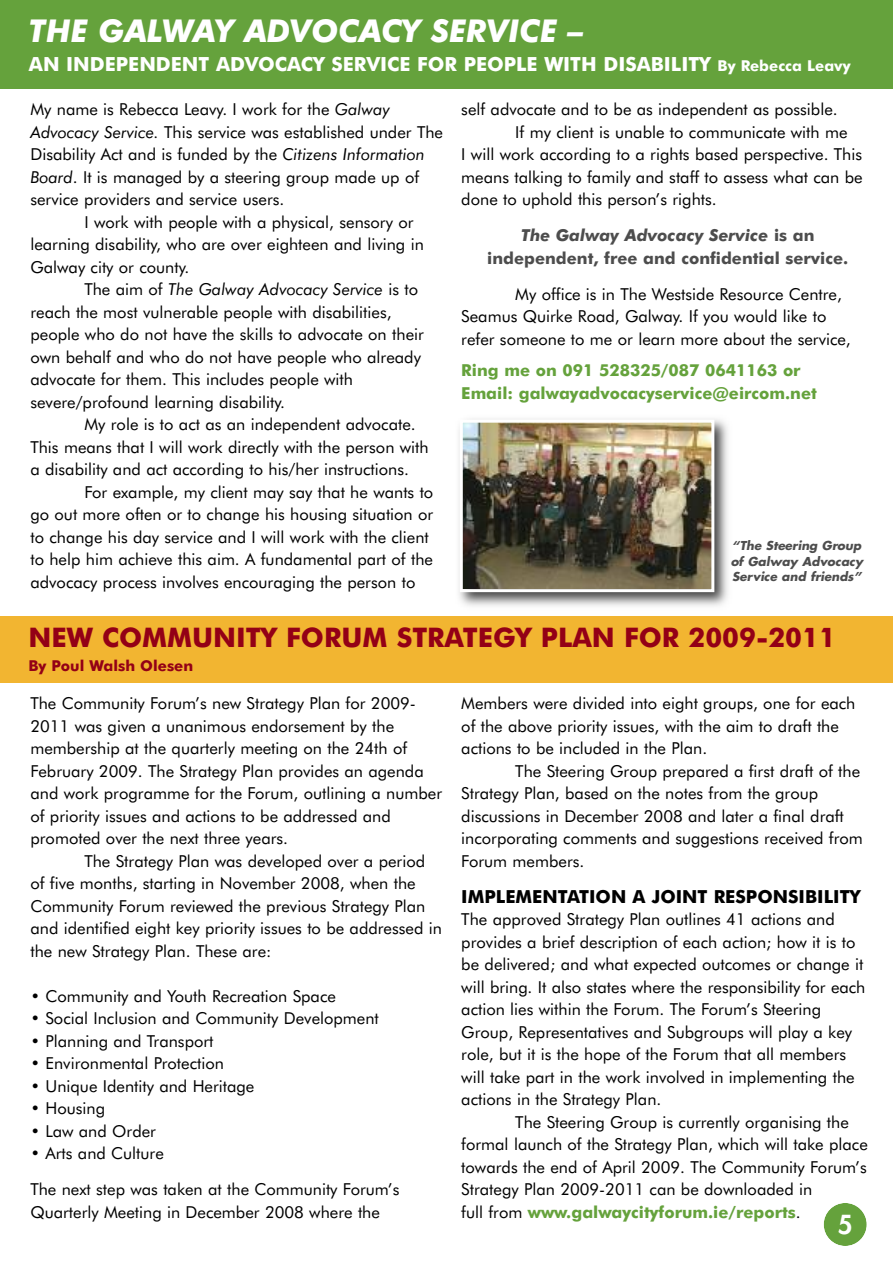
<style>
.page{position:relative;width:893px;height:1263px;background:#fff}
.page>*{position:absolute;margin:0;border:0;box-sizing:border-box;transform-origin:0 0}
.t1{font:italic 700 31.5px "Futura BT";color:#fff}
.t2{font:700 27px "Futura BT";color:#930016}
.t3{font:800 25.5px "Futura";color:#fff}
.t4{font:700 19.5px "Futura BT";color:#fff}
.t5{font:700 18px "Futura BT";color:#000}
.t6{font:16.5px/22.5px "Futura BT";color:#000}
.t7{font:700 16.5px/22.5px "Futura BT";color:#65a23c}
.t8{font:700 16.5px/22.5px "Futura BT";color:#4d4d4d;text-align:center}
.t9{font:italic 16.5px "Futura BT";color:#000}
.t10{font:700 15px "Futura BT";color:#930016}
.t11{font:italic 700 12px/15.6px "Futura";color:#4d4d4d}
.s1{font-size:15px}
.s2{font-style:italic}
.s3{font-style:normal}
.s4{font-weight:700;color:#65a23c}
</style>
<div class="page">
<div style="left:0;top:0;width:893px;height:89px;background:#65a23c"></div>
<div style="left:0;top:616px;width:893px;height:66px;background:#f2b531"></div>
<div style="left:824px;top:1203px;width:43px;height:43px;background:#65a23c;border-radius:50%"></div>
<div style="left:823px;top:1202px;width:44px;height:45px;border:2px solid #fff;border-radius:50%"></div>
<img style="left:459px;top:419px;width:269px;height:187px">
<img style="left:464px;top:424px;width:246px;height:164px">
<div style="left:460px;top:420px;width:254px;height:172px;border:3px solid #fff"></div>
<h1 class="t1" style="left:29px;top:18px;width:556px">THE GALWAY ADVOCACY SERVICE –</h1>
<p class="t4" style="left:29px;top:56px;width:823px">AN INDEPENDENT ADVOCACY SERVICE FOR PEOPLE WITH DISABILITY <span class="s1">By Rebecca Leavy</span></p>
<p class="t6" style="left:30px;top:99px;width:361px">My name is Rebecca Leavy. I work for the <span class="s2">Galway</span></p>
<p class="t6" style="left:30px;top:122px;width:414px"><span class="s2">Advocacy Service.</span> This service was established under The</p>
<p class="t6" style="left:30px;top:144px;width:396px">Disability Act and is funded by the <span class="s2">Citizens Information</span></p>
<p class="t6" style="left:30px;top:167px;width:390px"><span class="s2">Board</span>. It is managed by a steering group made up of</p>
<p class="t6" style="left:30px;top:189px;width:255px">service providers and service users.</p>
<p class="t6" style="left:84px;top:212px;width:331px">I work with people with a physical, sensory or</p>
<p class="t6" style="left:30px;top:234px;width:395px">learning disability, who are over eighteen and living in</p>
<p class="t6" style="left:30px;top:257px;width:161px">Galway city or county.</p>
<p class="t9" style="left:84px;top:283px;width:335px"><span class="s3">The aim of</span> The Galway Advocacy Service <span class="s3">is to</span></p>
<p class="t6" style="left:30px;top:302px;width:363px">reach the most vulnerable people with disabilities,</p>
<p class="t6" style="left:30px;top:324px;width:395px">people who do not have the skills to advocate on their</p>
<p class="t6" style="left:30px;top:347px;width:392px">own behalf and who do not have people who already</p>
<p class="t6" style="left:30px;top:369px;width:324px">advocate for them. This includes people with</p>
<p class="t6" style="left:30px;top:392px;width:256px">severe/profound learning disability.</p>
<p class="t6" style="left:84px;top:414px;width:333px">My role is to act as an independent advocate.</p>
<p class="t6" style="left:30px;top:437px;width:400px">This means that I will work directly with the person with</p>
<p class="t6" style="left:30px;top:459px;width:380px">a disability and act according to his/her instructions.</p>
<p class="t6" style="left:84px;top:482px;width:350px">For example, my client may say that he wants to</p>
<p class="t6" style="left:30px;top:504px;width:404px">go out more often or to change his housing situation or</p>
<p class="t6" style="left:30px;top:527px;width:400px">to change his day service and I will work with the client</p>
<p class="t6" style="left:30px;top:549px;width:404px">to help him achieve this aim. A fundamental part of the</p>
<p class="t6" style="left:30px;top:572px;width:386px">advocacy process involves encouraging the person to</p>
<p class="t6" style="left:461px;top:99px;width:378px">self advocate and to be as independent as possible.</p>
<p class="t6" style="left:515px;top:122px;width:334px">If my client is unable to communicate with me</p>
<p class="t6" style="left:461px;top:144px;width:402px">I will work according to a rights based perspective. This</p>
<p class="t6" style="left:461px;top:167px;width:403px">means talking to family and staff to assess what can be</p>
<p class="t6" style="left:461px;top:189px;width:257px">done to uphold this person’s rights.</p>
<p class="t8" style="left:487px;top:225px;width:362px"><span class="s2">The Galway Advocacy Service</span> is an independent, free and confidential service.</p>
<p class="t6" style="left:461px;top:284px;width:391px;text-indent:54px">My office is in The Westside Resource Centre,<br>Seamus Quirke Road, Galway. If you would like to refer someone to me or learn more about the service,</p>
<p class="t7" style="left:461px;top:360px;width:357px">Ring me on 091 528325/087 0641163 or<br>Email: galwayadvocacyservice@eircom.net</p>
<p class="t11" style="left:731px;top:539px;width:134px">“The Steering Group of Galway Advocacy<br>Service and friends”</p>
<h2 class="t2" style="left:28px;top:627px;width:809px">NEW COMMUNITY FORUM STRATEGY PLAN FOR 2009-2011</h2>
<p class="t10" style="left:28px;top:660px;width:166px">By Poul Walsh Olesen</p>
<p class="t6" style="left:30px;top:693px;width:413px">The Community Forum’s new Strategy Plan for 2009- 2011 was given a unanimous endorsement by the membership at the quarterly meeting on the 24th of February 2009. The Strategy Plan provides an agenda and work programme for the Forum, outlining a number of priority issues and actions to be addressed and promoted over the next three years.</p>
<p class="t6" style="left:30px;top:851px;width:413px;text-indent:54px">The Strategy Plan was developed over a period of five months, starting in November 2008, when the Community Forum reviewed the previous Strategy Plan and identified eight key priority issues to be addressed in the new Strategy Plan. These are:</p>
<p class="t6" style="left:30px;top:986px;width:307px">• Community and Youth Recreation Space</p>
<p class="t6" style="left:30px;top:1008px;width:350px">• Social Inclusion and Community Development</p>
<p class="t6" style="left:30px;top:1031px;width:185px">• Planning and Transport</p>
<p class="t6" style="left:30px;top:1053px;width:195px">• Environmental Protection</p>
<p class="t6" style="left:30px;top:1076px;width:226px">• Unique Identity and Heritage</p>
<p class="t6" style="left:30px;top:1098px;width:76px">• Housing</p>
<p class="t6" style="left:30px;top:1121px;width:127px">• Law and Order</p>
<p class="t6" style="left:30px;top:1137px;width:371px;line-height:36px">• Arts and Culture<br>The next step was taken at the Community Forum’s</p>
<p class="t6" style="left:30px;top:1202px;width:351px">Quarterly Meeting in December 2008 where the</p>
<p class="t6" style="left:461px;top:693px;width:396px">Members were divided into eight groups, one for each of the above priority issues, with the aim to draft the actions to be included in the Plan.</p>
<p class="t6" style="left:461px;top:761px;width:403px;text-indent:54px">The Steering Group prepared a first draft of the Strategy Plan, based on the notes from the group discussions in December 2008 and later a final draft incorporating comments and suggestions received from Forum members.</p>
<p class="t5" style="left:461px;top:889px;width:401px">IMPLEMENTATION A JOINT RESPONSIBILITY</p>
<p class="t6" style="left:461px;top:909px;width:406px">The approved Strategy Plan outlines 41 actions and provides a brief description of each action; how it is to be delivered; and what expected outcomes or change it will bring. It also states where the responsibility for each action lies within the Forum. The Forum’s Steering Group, Representatives and Subgroups will play a key role, but it is the hope of the Forum that all members will take part in the work involved in implementing the actions in the Strategy Plan.</p>
<p class="t6" style="left:461px;top:1112px;width:408px;text-indent:54px">The Steering Group is currently organising the formal launch of the Strategy Plan, which will take place towards the end of April 2009. The Community Forum’s Strategy Plan 2009-2011 can be downloaded in<br>full from <span class="s4">www.galwaycityforum.ie/reports</span>.</p>
<h3 class="t3" style="left:838px;top:1207px;width:16px">5</h3>
</div>
